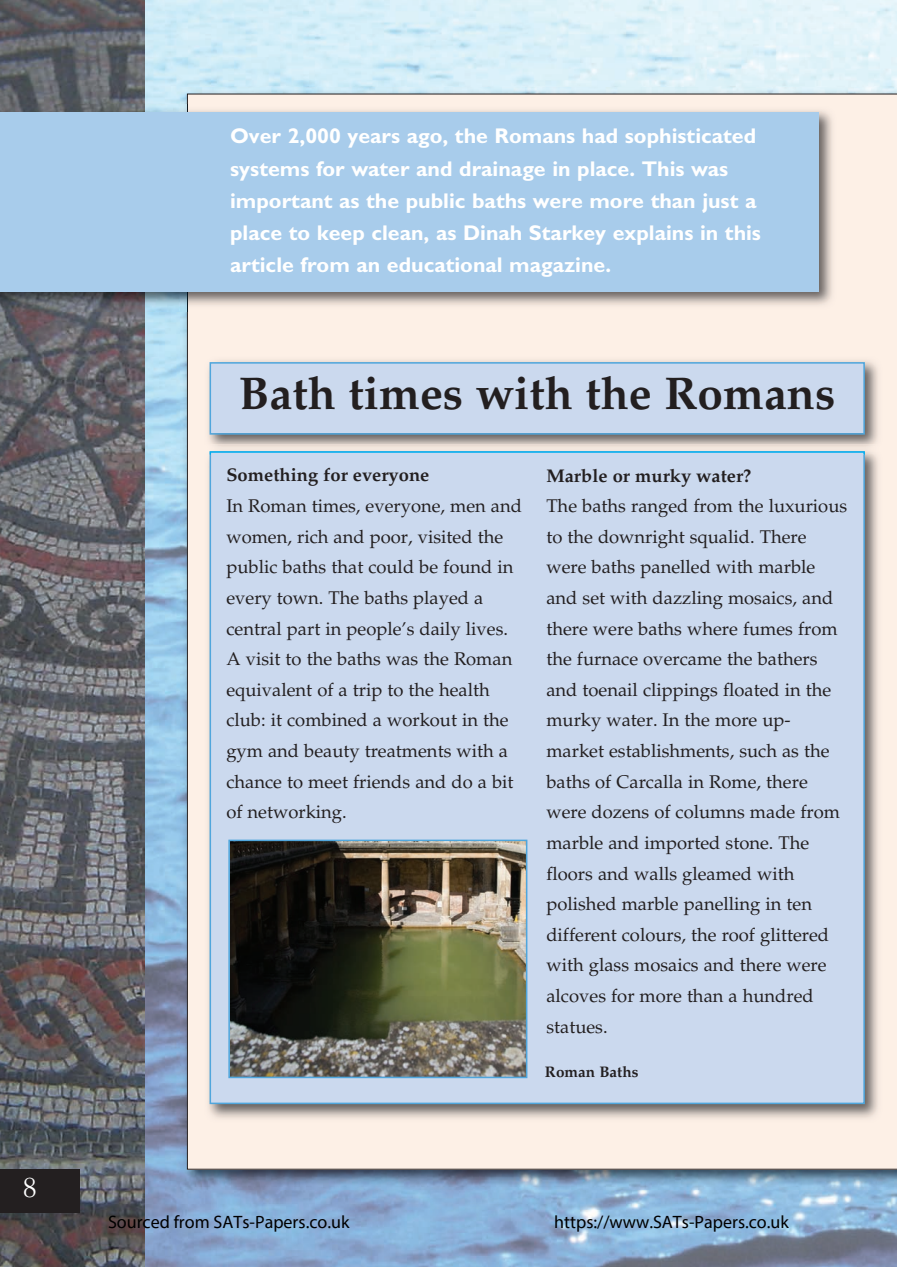
<style>
.page{position:relative;width:897px;height:1267px;background:#fff}
.page>*{position:absolute;margin:0;border:0;box-sizing:border-box;transform-origin:0 0}
.t1{font:700 45.9px "Palatino";color:#231f20}
.t2{font:30.6px "Garamond";color:#fff}
.t3{font:700 21.45px/32.1px "Gill Sans";color:#fff}
.t4{font:18.3px/30.6px "Palatino";color:#231f20}
.t5{font:18px "Myriad Pro";color:#000}
.t6{font:700 15.3px "Palatino";color:#231f20}
.s1{font-weight:700}
</style>
<div class="page">
<img style="left:144px;top:0;width:752px;height:1266px">
<img style="left:180px;top:87px;width:716px;height:1102px">
<div style="left:187px;top:94px;width:709px;height:1075px;background:#fdf0e6"></div>
<img style="left:202px;top:454px;width:683px;height:669px">
<div style="left:211px;top:453px;width:652px;height:649px;background:#cbd9ee"></div>
<img style="left:0;top:0;width:144px;height:1266px">
<img style="left:0;top:105px;width:838px;height:206px">
<img style="left:187px;top:105px;width:1px;height:206px">
<div style="left:0;top:112px;width:818px;height:179px;background:#a8cceb"></div>
<img style="left:202px;top:355px;width:683px;height:89px">
<img style="left:202px;top:444px;width:683px;height:10px">
<img style="left:209px;top:451px;width:655px;height:3px">
<div style="left:211px;top:363px;width:652px;height:70px;background:#cbd9ee"></div>
<div style="left:209px;top:362px;width:655px;height:72px;border:2px solid #50a6dc"></div>
<img style="left:231px;top:842px;width:293px;height:233px">
<div style="left:228px;top:839px;width:299px;height:239px;border:2px solid #50a6dc"></div>
<div style="left:0;top:1169px;width:80px;height:43px;background:#231f20"></div>
<p class="t2" style="left:22px;top:1166px;width:16px">8</p>
<p class="t3" style="left:230px;top:120px;width:532px">Over 2,000 years ago, the Romans had sophisticated systems for water and drainage in place. This was important as the public baths were more than just a place to keep clean, as Dinah Starkey explains in this article from an educational magazine.</p>
<p class="t1" style="left:239px;top:366px;width:598px">Bath times with the Romans</p>
<p class="t4" style="left:226px;top:460px;width:297px"><span class="s1">Something for everyone<br></span>In Roman times, everyone, men and women, rich and poor, visited the public baths that could be found in every town. The baths played a central part in people’s daily lives.<br>A visit to the baths was the Roman equivalent of a trip to the health club: it combined a workout in the gym and beauty treatments with a chance to meet friends and do a bit of networking.</p>
<p class="t4" style="left:546px;top:460px;width:302px"><span class="s1">Marble or murky water?<br></span>The baths ranged from the luxurious to the downright squalid. There were baths panelled with marble and set with dazzling mosaics, and there were baths where fumes from the furnace overcame the bathers and toenail clippings floated in the murky water. In the more up&shy;market establishments, such as the baths of Carcalla in Rome, there were dozens of columns made from marble and imported stone. The floors and walls gleamed with polished marble panelling in ten different colours, the roof glittered with glass mosaics and there were alcoves for more than a hundred statues.</p>
<p class="t6" style="left:545px;top:1063px;width:95px">Roman Baths</p>
<p class="t5" style="left:108px;top:1210px;width:243px">Sourced from SATs-Papers.co.uk</p>
<p class="t5" style="left:554px;top:1210px;width:236px">https://www.SATs-Papers.co.uk</p>
</div>
